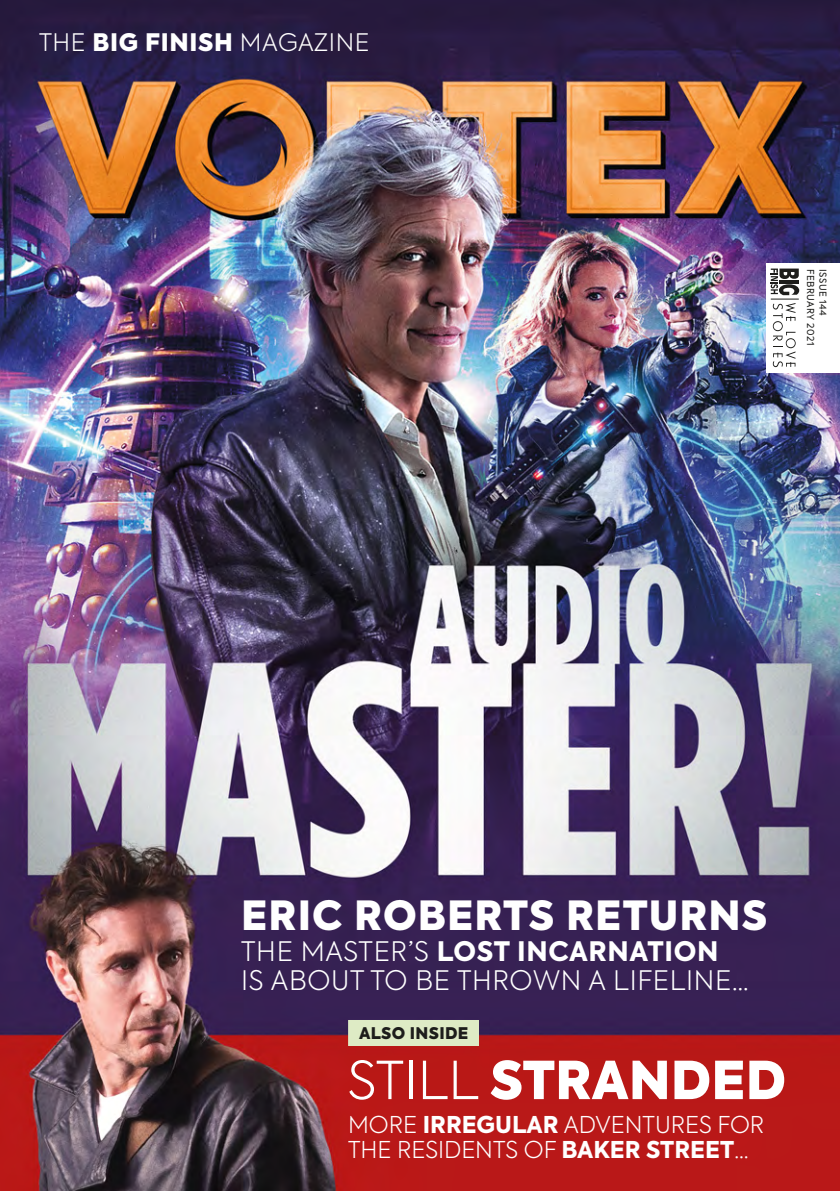
<style>
.page{position:relative;width:840px;height:1191px;background:#fff}
.page>*{position:absolute;margin:0;border:0;box-sizing:border-box;transform-origin:0 0}
.t1{font:900 52px "Axiforma";color:#fff}
.t2{font:900 40px "Axiforma";letter-spacing:.025em;color:#fff}
.t3{font:300 26.8px/28.8px "Axiforma";letter-spacing:.025em;color:#fff}
.t4{font:300 24px "Axiforma";letter-spacing:.025em;color:#fff}
.t5{font:300 23px/24.8px "Axiforma";color:#fff}
.t6{font:900 16px "Axiforma";letter-spacing:.02em;color:#1d1d1b}
.t7{font:9.6px "Axiforma";letter-spacing:.05em;color:#1d1d1b}
.s1{font-weight:900}
.s2{font-weight:800}
.s3{font-weight:300}
</style>
<div class="page">
<img style="left:0;top:0;width:839px;height:1191px">
<div style="left:765px;top:263px;width:74px;height:109px;background:#fff"></div>
<svg style="left:770px;top:268px;width:28px;height:99px"></svg>
<div style="left:348px;top:1020px;width:130px;height:26px;background:#deebc5"></div>
<p class="t4" style="left:39px;top:27px;width:331px">THE <span class="s1">BIG FINISH</span> MAGAZINE</p>
<p class="t7" style="left:816px;top:269px;width:78px;rotate:90deg">FEBRUARY 2021</p>
<p class="t7" style="left:828px;top:269px;width:48px;rotate:90deg">ISSUE 144</p>
<p class="t2" style="left:241px;top:886px;width:527px">ERIC ROBERTS RETURNS</p>
<p class="t3" style="left:241px;top:936px;width:508px">THE MASTER’S <span class="s2">LOST INCARNATION<br></span>IS ABOUT TO BE THROWN A LIFELINE…</p>
<p class="t6" style="left:359px;top:1021px;width:111px">ALSO INSIDE</p>
<p class="t1" style="left:347px;top:1043px;width:440px"><span class="s3">STILL</span> STRANDED</p>
<p class="t5" style="left:348px;top:1112px;width:417px">MORE <span class="s2">IRREGULAR</span> ADVENTURES FOR<br>THE RESIDENTS OF <span class="s2">BAKER STREET</span>…</p>
</div>
